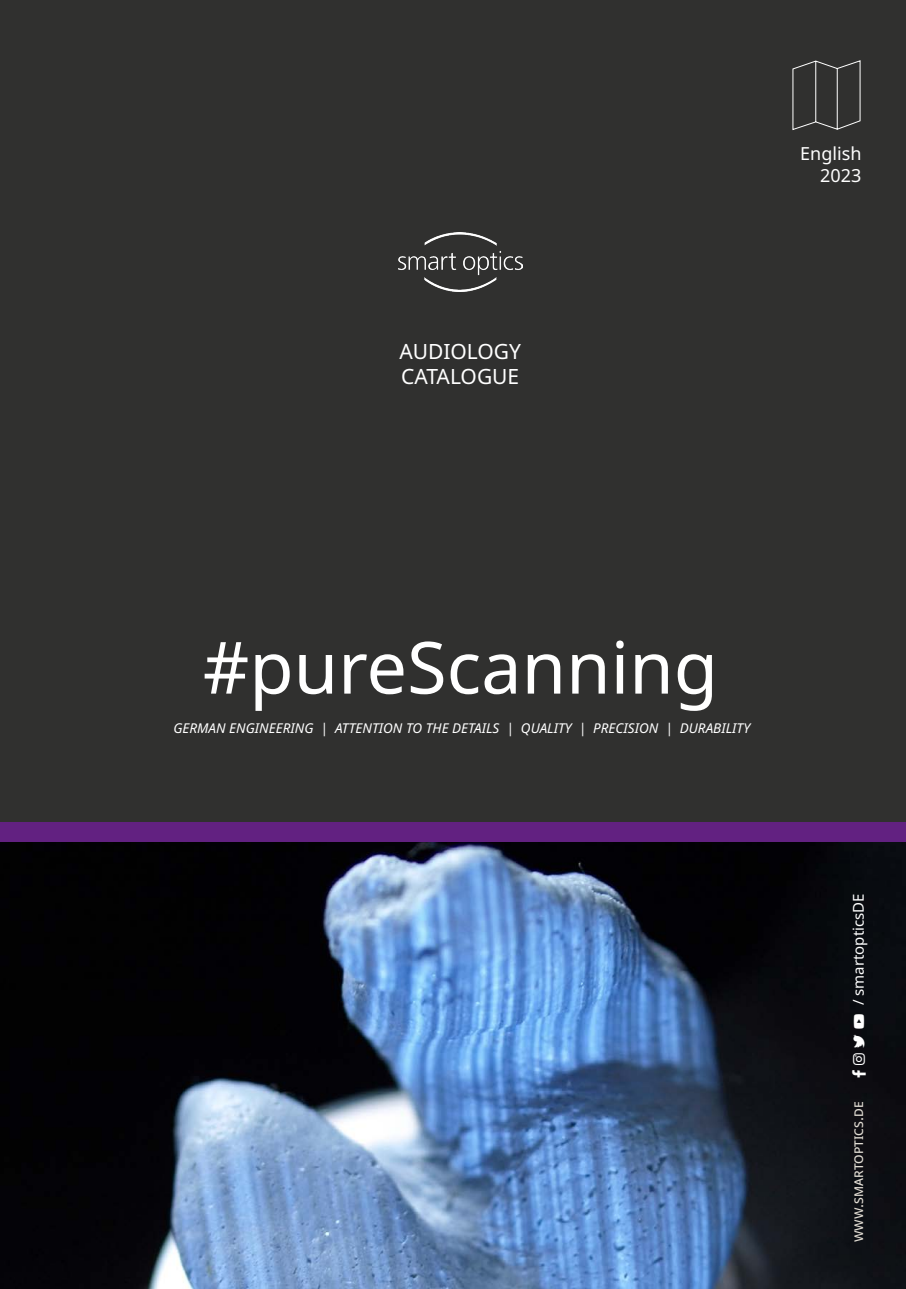
<style>
.page{position:relative;width:906px;height:1289px;background:#fff}
.page>*{position:absolute;margin:0;border:0;box-sizing:border-box;transform-origin:0 0}
.t1{font:72px "Noto Sans";color:#fff}
.t2{font:21px/25.2px "Noto Sans";color:#fff}
.t3{font:18px/21.6px "Noto Sans";color:#fff;text-align:right}
.t4{font:15px "Noto Sans";color:#e1dcd3}
.t5{font:15px "Noto Sans";color:#fff}
.t6{font:italic 13.5px "Noto Sans";color:#fff}
</style>
<div class="page">
<img style="left:0;top:842px;width:906px;height:446px">
<div style="left:0;top:821px;width:906px;height:21px;background:#622181"></div>
<div style="left:0;top:0;width:906px;height:821px;background:#30302f"></div>
<svg style="left:792px;top:60px;width:69px;height:70px"></svg>
<img style="left:399px;top:233px;width:123px;height:59px">
<svg style="left:852px;top:1070px;width:14px;height:7px"></svg>
<svg style="left:853px;top:1034px;width:12px;height:30px"></svg>
<svg style="left:854px;top:1013px;width:10px;height:15px"></svg>
<h2 class="t2" style="left:399px;top:339px;width:123px">AUDIOLOGY<br>CATALOGUE</h2>
<h3 class="t3" style="left:800px;top:143px;width:63px">English<br>2023</h3>
<h1 class="t1" style="left:203px;top:626px;width:517px">#pureScanning</h1>
<p class="t6" style="left:173px;top:718px;width:578px">GERMAN ENGINEERING | ATTENTION TO THE DETAILS | QUALITY | PRECISION | DURABILITY</p>
<p class="t5" style="left:850px;top:1005px;width:113px;rotate:-90deg">/ smartopticsDE</p>
<p class="t4" style="left:849px;top:1242px;width:142px;rotate:-90deg">www.smartoptics.de</p>
</div>
